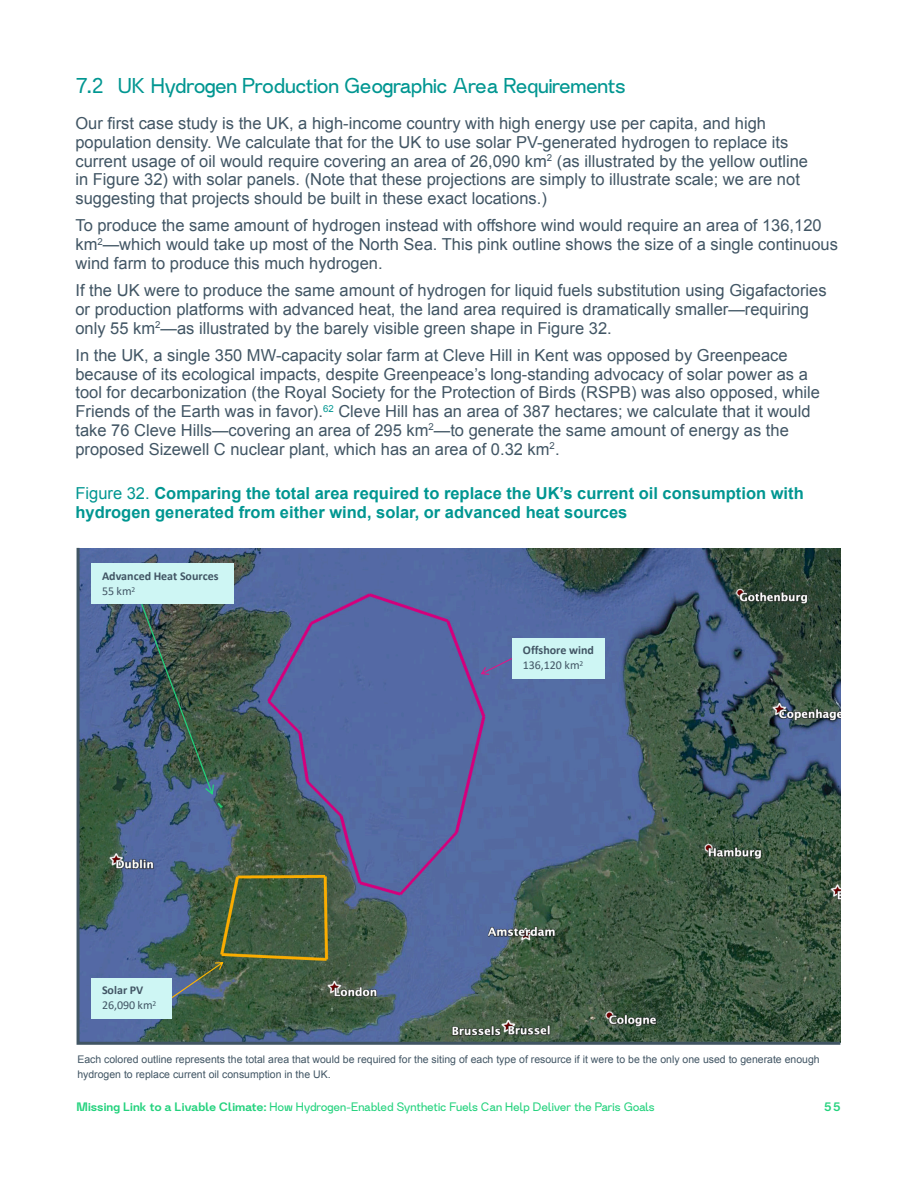
<style>
.page{position:relative;width:918px;height:1188px;background:#fff}
.page>*{position:absolute;margin:0;border:0;box-sizing:border-box;transform-origin:0 0}
.Subsection_Header{font:21px "Practice";letter-spacing:-.01em;color:#009691}
.t1{font:16.5px/18.8px "Arial";color:#415564}
.t2{font:700 16.5px/18.8px "Arial";color:#009691}
.t3{font:12px "Practice";letter-spacing:-.01em;color:#23d27d}
.t4{font:700 12px/15px "Calibri";letter-spacing:-.005em;color:#415564}
.t5{font:12px/15px "Calibri";letter-spacing:-.005em;color:#415564}
.t6{font:500 12px "Practice";color:#23d27d}
.t7{font:10.5px/14.2px "Arial";color:#415564}
.s1{font-weight:400}
.s2{font-weight:700}
.s3{font-weight:500}
</style>
<div class="page">
<svg style="left:76px;top:547px;width:765px;height:498px;background:#4a6070"></svg>
<div style="left:512px;top:638px;width:93px;height:40px;background:#cef6f4"></div>
<div style="left:91px;top:978px;width:81px;height:40px;background:#cef6f4"></div>
<div style="left:91px;top:563px;width:143px;height:41px;background:#cef6f4"></div>
<img style="left:141px;top:604px;width:73px;height:191px">
<svg style="left:481px;top:658px;width:31px;height:17px"></svg>
<svg style="left:172px;top:962px;width:51px;height:36px;background:#526668"></svg>
<p class="Subsection_Header" style="left:75px;top:74px;width:552px">7.2 UK Hydrogen Production Geographic Area Requirements</p>
<p class="t1" style="left:75px;top:114px;width:734px">Our first case study is the UK, a high-income country with high energy use per capita, and high population density. We calculate that for the UK to use solar PV-generated hydrogen to replace its current usage of oil would require covering an area of 26,090 km<sup>2</sup> (as illustrated by the yellow outline in Figure 32) with solar panels. (Note that these projections are simply to illustrate scale; we are not suggesting that projects should be built in these exact locations.)</p>
<p class="t1" style="left:75px;top:216px;width:764px">To produce the same amount of hydrogen instead with offshore wind would require an area of 136,120 km<sup>2</sup>—which would take up most of the North Sea. This pink outline shows the size of a single continuous wind farm to produce this much hydrogen.</p>
<p class="t1" style="left:75px;top:281px;width:753px">If the UK were to produce the same amount of hydrogen for liquid fuels substitution using Gigafactories or production platforms with advanced heat, the land area required is dramatically smaller—requiring only 55 km<sup>2</sup>—as illustrated by the barely visible green shape in Figure 32.</p>
<p class="t1" style="left:75px;top:346px;width:746px">In the UK, a single 350 MW-capacity solar farm at Cleve Hill in Kent was opposed by Greenpeace because of its ecological impacts, despite Greenpeace’s long-standing advocacy of solar power as a tool for decarbonization (the Royal Society for the Protection of Birds (RSPB) was also opposed, while Friends of the Earth was in favor).<sup>62</sup> Cleve Hill has an area of 387 hectares; we calculate that it would take 76 Cleve Hills—covering an area of 295 km<sup>2</sup>—to generate the same amount of energy as the proposed Sizewell C nuclear plant, which has an area of 0.32 km<sup>2</sup>.</p>
<p class="t2" style="left:75px;top:484px;width:730px"><span class="s1">Figure 32.</span> Comparing the total area required to replace the UK’s current oil consumption with hydrogen generated from either wind, solar, or advanced heat sources</p>
<p class="t4" style="left:102px;top:568px;width:118px">Advanced Heat Sources<br><span class="s1">55 km</span><sup>2</sup></p>
<p class="t5" style="left:102px;top:983px;width:56px"><span class="s2">Solar PV<br></span>26,090 km<sup>2</sup></p>
<p class="t4" style="left:523px;top:643px;width:72px">Offshore wind<br><span class="s1">136,120 km</span><sup>2</sup></p>
<p class="t7" style="left:77px;top:1053px;width:744px">Each colored outline represents the total area that would be required for the siting of each type of resource if it were to be the only one used to generate enough hydrogen to replace current oil consumption in the UK.</p>
<p class="t3" style="left:77px;top:1100px;width:580px"><span class="s3">Missing Link to a Livable Climate:</span> How Hydrogen-Enabled Synthetic Fuels Can Help Deliver the Paris Goals</p>
<p class="t6" style="left:823px;top:1100px;width:19px">55</p>
</div>
